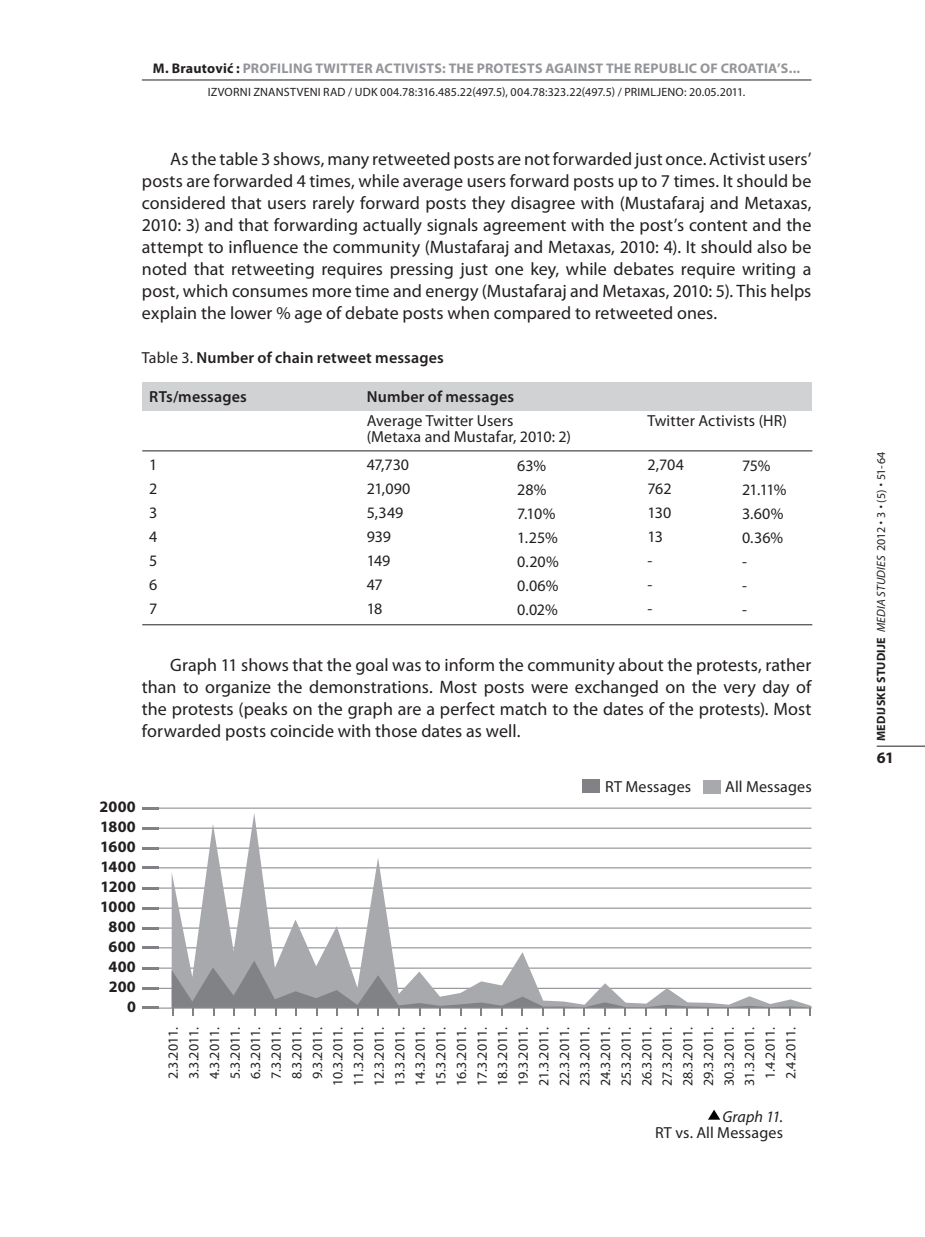
<style>
.page{position:relative;width:925px;height:1237px;background:#fff}
.page>*{position:absolute;margin:0;border:0;box-sizing:border-box;transform-origin:0 0}
.t1{font:18px/22px "Myriad Pro";letter-spacing:.005em;color:#231f20;text-align:justify}
.t2{font:16px/24px "Myriad Pro";color:#231f20}
.t3{font:600 16px "Myriad Pro";letter-spacing:.01em;color:#231f20}
.t4{font:700 16px/20px "Myriad Pro";letter-spacing:.02em;color:#231f20;text-align:right}
.t5{font:italic 16px "Myriad Pro";letter-spacing:.01em;color:#231f20}
.t6{font:14px/20.6px "Myriad Pro";color:#231f20;text-align:center}
.t7{font:700 14px "Myriad Pro";letter-spacing:.015em;color:#939598}
.t8{font:12px "Myriad Pro";letter-spacing:.015em;color:#231f20}
.t9{font:700 12px "Myriad Pro";letter-spacing:.025em;color:#231f20}
.s1{color:#231f20}
.s2{font-weight:400}
.s3{font-weight:400;font-style:italic}
</style>
<div class="page">
<hr style="left:142px;top:79px;width:669px;height:1px;background:#231f20">
<hr style="left:876px;top:745px;width:48px;height:1px;background:#231f20">
<svg style="left:708px;top:1109px;width:12px;height:10px"></svg>
<div style="left:142px;top:382px;width:669px;height:28px;background:#d1d2d4"></div>
<hr style="left:142px;top:624px;width:670px;height:1px;background:#231f20">
<hr style="left:142px;top:450px;width:670px;height:1px;background:#231f20">
<hr style="left:145px;top:967px;width:666px;height:1px;background:#808285">
<hr style="left:145px;top:927px;width:666px;height:1px;background:#808285">
<hr style="left:145px;top:887px;width:666px;height:1px;background:#808285">
<hr style="left:145px;top:847px;width:666px;height:1px;background:#808285">
<hr style="left:145px;top:807px;width:666px;height:1px;background:#808285">
<hr style="left:145px;top:827px;width:666px;height:1px;background:#808285">
<hr style="left:145px;top:867px;width:666px;height:1px;background:#808285">
<hr style="left:145px;top:907px;width:666px;height:1px;background:#808285">
<hr style="left:145px;top:947px;width:666px;height:1px;background:#808285">
<hr style="left:145px;top:987px;width:666px;height:1px;background:#808285">
<svg style="left:142px;top:827px;width:16px;height:2px"></svg>
<svg style="left:142px;top:866px;width:16px;height:2px"></svg>
<svg style="left:142px;top:946px;width:16px;height:2px"></svg>
<svg style="left:142px;top:987px;width:16px;height:2px"></svg>
<hr style="left:145px;top:1007px;width:666px;height:1px;background:#808285">
<svg style="left:172px;top:813px;width:639px;height:147px"></svg>
<svg style="left:172px;top:960px;width:639px;height:55px"></svg>
<svg style="left:142px;top:1006px;width:16px;height:2px"></svg>
<div style="left:582px;top:779px;width:17px;height:13px;background:#808285"></div>
<div style="left:703px;top:779px;width:17px;height:14px;background:#a8a9ad"></div>
<p class="t7" style="left:153px;top:59px;width:648px"><span class="s1">M. Brautović :</span> PROFILING TWITTER ACTIVISTS: THE PROTESTS AGAINST THE REPUBLIC OF CROATIA’S...</p>
<p class="t8" style="left:208px;top:84px;width:539px">Izvorni znanstveni rad / UDK 004.78:316.485.22(497.5), 004.78:323.22(497.5) / Pri mljeno: 20.05.2011.</p>
<p class="t1" style="left:142px;top:147px;width:671px;text-indent:28px">As the table 3 shows, many retweeted posts are not forwarded just once. Activist users’ posts are forwarded 4 times, while average users forward posts up to 7 times. It should be considered that users rarely forward posts they disagree with (Mustafaraj and Metaxas, 2010: 3) and that forwarding actually signals agreement with the post’s content and the attempt to influence the community (Mustafaraj and Metaxas, 2010: 4). It should also be noted that retweeting requires pressing just one key, while debates require writing a post, which consumes more time and energy (Mustafaraj and Metaxas, 2010: 5). This helps explain the lower % age of debate posts when compared to retweeted ones.</p>
<p class="t3" style="left:142px;top:347px;width:303px"><span class="s2">Table 3.</span> Number of chain retweet messages</p>
<p class="t3" style="left:149px;top:386px;width:99px">RTs/messages</p>
<p class="t2" style="left:149px;top:452px;width:10px;text-align:justify">1<br>2<br>3<br>4<br>5<br>6<br>7</p>
<p class="t3" style="left:366px;top:386px;width:149px">Number of messages</p>
<p class="t2" style="left:366px;top:412px;width:206px;line-height:16px">Average Twitter Users (Metaxa and Mustafar, 2010: 2)</p>
<p class="t2" style="left:366px;top:452px;width:45px">47,730<br>21,090<br>5,349<br>939<br>149<br>47<br>18</p>
<p class="t2" style="left:647px;top:408px;width:141px">Twitter Activists (HR)</p>
<p class="t2" style="left:647px;top:452px;width:38px">2,704<br>762<br>130<br>13<br>-<br>-<br>-</p>
<p class="t2" style="left:517px;top:453px;width:43px">63%<br>28%<br>7.10%<br>1.25%<br>0.20%<br>0.06%<br>0.02%</p>
<p class="t2" style="left:741px;top:453px;width:46px">75%<br>21.11%<br>3.60%<br>0.36% -<br>-<br>-</p>
<p class="t1" style="left:142px;top:653px;width:670px;text-indent:28px">Graph 11 shows that the goal was to inform the community about the protests, rather than to organize the demonstrations. Most posts were exchanged on the very day of the protests (peaks on the graph are a perfect match to the dates of the protests). Most forwarded posts coincide with those dates as well.</p>
<p class="t4" style="left:99px;top:795px;width:38px">2000<br>1800<br>1600<br>1400<br>1200<br>1000<br>800<br>600<br>400<br>200<br>0</p>
<p class="t2" style="left:605px;top:774px;width:87px">RT Messages</p>
<p class="t2" style="left:725px;top:774px;width:88px">All Messages</p>
<p class="t6" style="left:163px;top:1085px;width:60px;rotate:-90deg">2.3.2011.<br>3.3.2011.<br>4.3.2011.<br>5.3.2011.<br>6.3.2011.<br>7.3.2011.<br>8.3.2011.<br>9.3.2011.<br>10.3.2011.<br>11.3.2011.<br>12.3.2011.<br>13.3.2011.<br>14.3.2011.<br>15.3.2011.<br>16.3.2011.<br>17.3.2011.<br>18.3.2011.<br>19.3.2011.<br>21.3.2011.<br>22.3.2011.<br>23.3.2011.<br>24.3.2011.<br>25.3.2011.<br>26.3.2011.<br>27.3.2011.<br>28.3.2011.<br>29.3.2011.<br>30.3.2011.<br>31.3.2011.<br>1.4.2011.<br>2.4.2011.</p>
<p class="t5" style="left:722px;top:1106px;width:62px">Graph 11.</p>
<p class="t2" style="left:655px;top:1119px;width:129px">RT vs. All Messages</p>
<p class="t9" style="left:872px;top:741px;width:291px;rotate:-90deg">MEDIJSKE STUDIJE <span class="s3">MEDIA STUDIES</span> <span class="s2">2012</span> <sup>.</sup> <span class="s2">3</span> <sup>.</sup> <span class="s2">(5)</span> <sup>.</sup> <span class="s2">51-64</span></p>
<p class="t4" style="left:876px;top:747px;width:19px">61</p>
</div>
